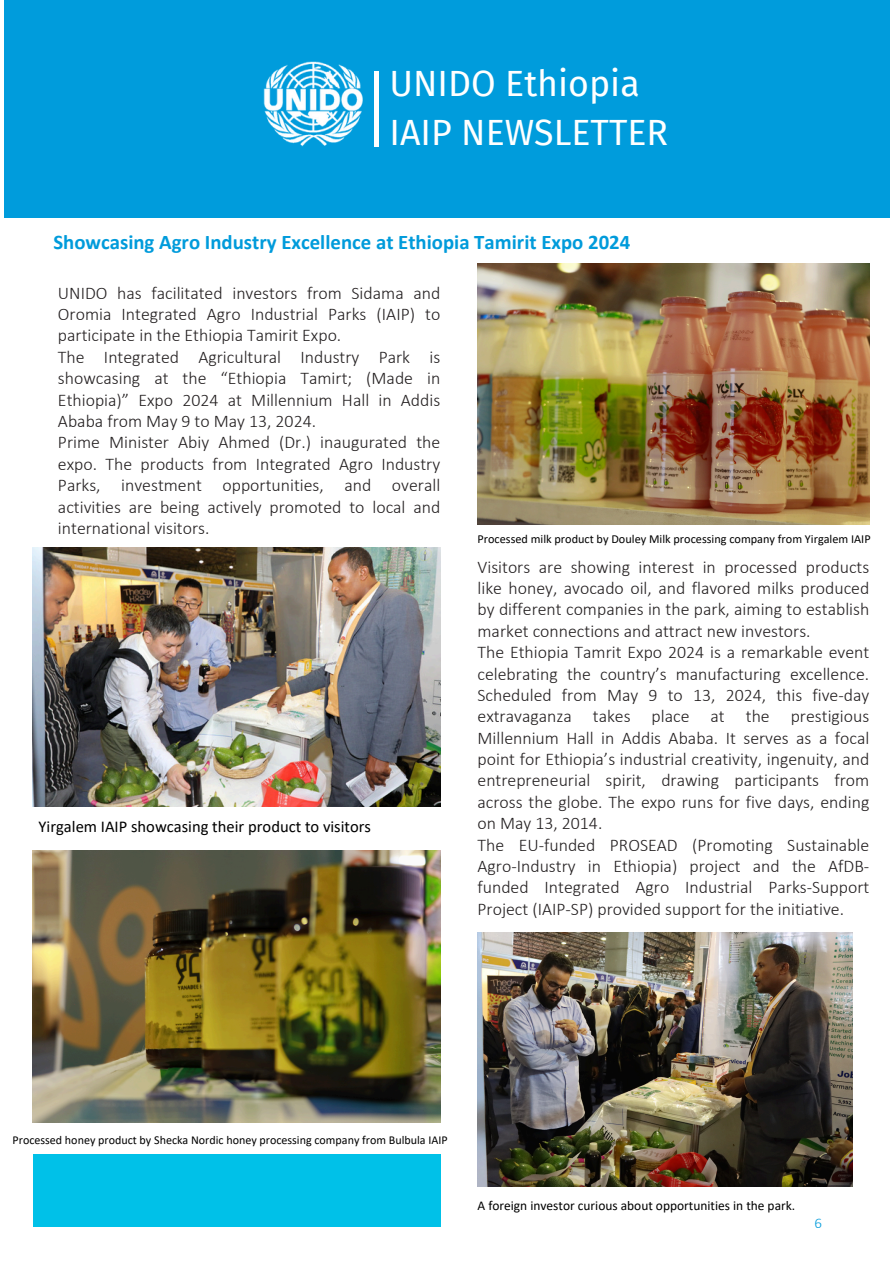
<style>
.page{position:relative;width:894px;height:1264px;background:#fff}
.page>*{position:absolute;margin:0;border:0;box-sizing:border-box;transform-origin:0 0}
.t1{font:35.7px/49.1px "Fira Sans";color:#fff}
.t2{font:700 20.85px "Calibri";color:#009bdb}
.t3{font:300 17.85px/21.3px "Calibri";color:#231f20}
.t4{font:16.5px "Calibri";color:#000}
.t5{font:300 14.85px "Calibri";color:#009bdb}
.t6{font:13.35px "Calibri";color:#000}
.t7{font:12.3px "Calibri";color:#000}
.t8{font:12px "Calibri";color:#000}
</style>
<div class="page">
<div style="left:4px;top:0;width:885px;height:218px;background:#009cdc"></div>
<img style="left:263px;top:61px;width:99px;height:86px">
<hr style="left:374px;top:71px;width:4px;height:76px;background:#fff">
<div style="left:33px;top:1153px;width:407px;height:73px;background:#00c1e8"></div>
<img style="left:33px;top:548px;width:407px;height:258px">
<img style="left:477px;top:263px;width:392px;height:261px">
<img style="left:33px;top:851px;width:407px;height:271px">
<img style="left:477px;top:932px;width:375px;height:254px">
<p class="t1" style="left:389px;top:59px;width:280px">UNIDO Ethiopia<br>IAIP NEWSLETTER</p>
<h3 class="t2" style="left:53px;top:233px;width:578px">Showcasing Agro Industry Excellence at Ethiopia Tamirit Expo 2024</h3>
<h4 class="t3" style="left:58px;top:283px;width:384px">UNIDO has facilitated investors from Sidama and Oromia Integrated Agro Industrial Parks (IAIP) to participate in the Ethiopia Tamirit Expo.<br>The Integrated Agricultural Industry Park is showcasing at the “Ethiopia Tamirt; (Made in Ethiopia)” Expo 2024 at Millennium Hall in Addis Ababa from May 9 to May 13, 2024.<br>Prime Minister Abiy Ahmed (Dr.) inaugurated the expo. The products from Integrated Agro Industry Parks, investment opportunities, and overall activities are being actively promoted to local and international visitors.</h4>
<p class="t4" style="left:39px;top:820px;width:334px">Yirgalem IAIP showcasing their product to visitors</p>
<p class="t7" style="left:477px;top:534px;width:394px">Processed milk product by Douley Milk processing company from Yirgalem IAIP</p>
<p class="t3" style="left:477px;top:557px;width:393px">Visitors are showing interest in processed products like honey, avocado oil, and flavored milks produced by different companies in the park, aiming to establish market connections and attract new investors.<br>The Ethiopia Tamrit Expo 2024 is a remarkable event celebrating the country’s manufacturing excellence.<br>Scheduled from May 9 to 13, 2024, this five-day extravaganza takes place at the prestigious Millennium Hall in Addis Ababa. It serves as a focal point for Ethiopia’s industrial creativity, ingenuity, and entrepreneurial spirit, drawing participants from across the globe. The expo runs for five days, ending on May 13, 2014.<br>The EU-funded PROSEAD (Promoting Sustainable Agro-Industry in Ethiopia) project and the AfDB&shy;funded Integrated Agro Industrial Parks-Support Project (IAIP-SP) provided support for the initiative.</p>
<h4 class="t8" style="left:13px;top:1134px;width:436px">Processed honey product by Shecka Nordic honey processing company from Bulbula IAIP</h4>
<p class="t6" style="left:477px;top:1199px;width:319px">A foreign investor curious about opportunities in the park.</p>
<h3 class="t5" style="left:814px;top:1217px;width:9px">6</h3>
</div>
